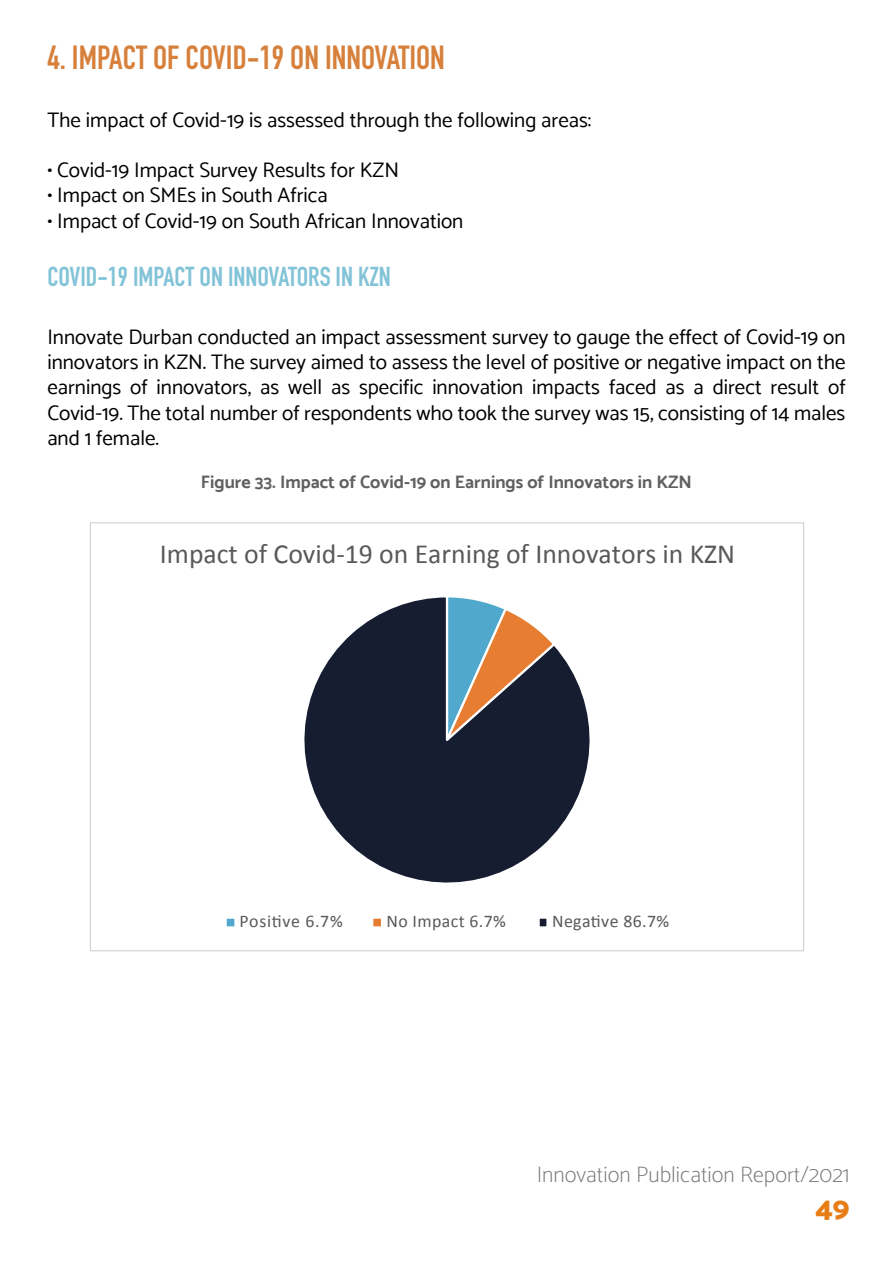
<style>
.page{position:relative;width:893px;height:1263px;background:#fff}
.page>*{position:absolute;margin:0;border:0;box-sizing:border-box;transform-origin:0 0}
.t1{font:700 33px "DIN Condensed";color:#d6803b}
.t2{font:800 30px "Catamaran";color:#e67d17}
.t3{font:27.75px "Calibri";color:#595959}
.t4{font:700 27px "DIN Condensed";color:#82c3d7}
.t5{font:100 22.5px "Catamaran";color:#777}
.t6{font:21px/25.2px "Catamaran";color:#000;text-align:justify}
.t7{font:700 18px "Catamaran";color:#606060}
.t8{font:17.85px "Calibri";letter-spacing:.02em;color:#595959}
</style>
<div class="page">
<svg style="left:304px;top:597px;width:286px;height:286px"></svg>
<div style="left:224px;top:916px;width:13px;height:12px;background:#50a8cd;border:2px solid #fff"></div>
<div style="left:371px;top:916px;width:12px;height:12px;background:#e67d31;border:2px solid #fff"></div>
<div style="left:537px;top:916px;width:12px;height:12px;background:#171d31;border:2px solid #fff"></div>
<h1 class="t1" style="left:47px;top:35px;width:399px">4. IMPACT OF COVID-19 ON INNOVATION</h1>
<p class="t6" style="left:47px;top:107px;width:545px">The impact of Covid-19 is assessed through the following areas:</p>
<p class="t6" style="left:47px;top:157px;width:353px">• Covid-19 Impact Survey Results for KZN</p>
<p class="t6" style="left:47px;top:182px;width:282px">• Impact on SMEs in South Africa</p>
<p class="t6" style="left:47px;top:208px;width:417px">• Impact of Covid-19 on South African Innovation</p>
<p class="t4" style="left:47px;top:258px;width:345px">COVID-19 IMPACT ON INNOVATORS IN KZN</p>
<p class="t6" style="left:47px;top:324px;width:800px">Innovate Durban conducted an impact assessment survey to gauge the effect of Covid-19 on innovators in KZN. The survey aimed to assess the level of positive or negative impact on the earnings of innovators, as well as specific innovation impacts faced as a direct result of Covid-19. The total number of respondents who took the survey was 15, consisting of 14 males and 1 female.</p>
<p class="t7" style="left:201px;top:471px;width:492px">Figure 33. Impact of Covid-19 on Earnings of Innovators in KZN</p>
<h3 class="t3" style="left:160px;top:535px;width:577px">Impact of Covid-19 on Earning of Innovators in KZN</h3>
<p class="t8" style="left:239px;top:909px;width:105px">Positive 6.7%</p>
<p class="t8" style="left:387px;top:909px;width:121px">No Impact 6.7%</p>
<p class="t8" style="left:552px;top:909px;width:119px">Negative 86.7%</p>
<p class="t5" style="left:537px;top:1157px;width:314px">Innovation Publication Report/2021</p>
<h2 class="t2" style="left:815px;top:1190px;width:36px">49</h2>
</div>
